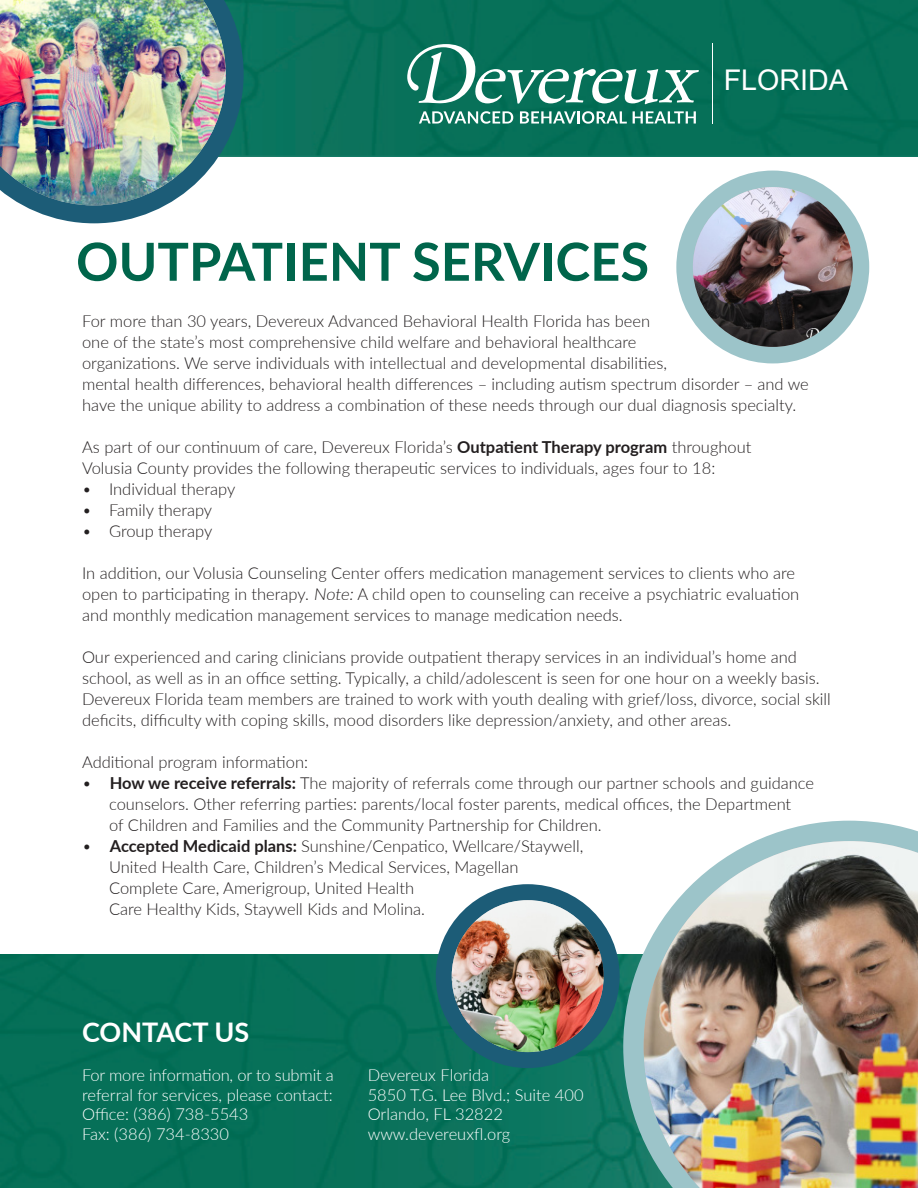
<style>
.page{position:relative;width:918px;height:1188px;background:#fff}
.page>*{position:absolute;margin:0;border:0;box-sizing:border-box;transform-origin:0 0}
.t1{font:700 52.5px "Lato";color:#00654b}
.t2{font:28.65px "Arial";color:#fff}
.t3{font:700 27px "Lato";color:#fff}
.t4{font:300 16.5px/21px "Lato";color:#231f20}
.t5{font:300 16.5px/19.8px "Lato";color:#fff}
.s1{font-weight:700}
</style>
<div class="page">
<img style="left:0;top:955px;width:623px;height:233px">
<div style="left:244px;top:0;width:674px;height:157px;background:#067058"></div>
<svg style="left:22px;top:0;width:222px;height:223px"></svg>
<svg style="left:623px;top:821px;width:295px;height:367px"></svg>
<div style="left:436px;top:884px;width:184px;height:184px;background:#1c5c77;border-radius:50%"></div>
<div style="left:676px;top:171px;width:193px;height:192px;background:#9cc4c9;border-radius:50%"></div>
<svg style="left:407px;top:44px;width:292px;height:60px"></svg>
<svg style="left:419px;top:111px;width:94px;height:13px"></svg>
<svg style="left:520px;top:111px;width:107px;height:13px"></svg>
<svg style="left:633px;top:111px;width:63px;height:13px"></svg>
<hr style="left:712px;top:44px;width:1px;height:80px;background:#fff">
<img style="left:0;top:0;width:226px;height:205px">
<img style="left:693px;top:187px;width:160px;height:160px;border-radius:80px">
<img style="left:452px;top:900px;width:152px;height:152px;border-radius:76px">
<img style="left:644px;top:841px;width:274px;height:347px">
<p class="t1" style="left:76px;top:223px;width:575px">OUTPATIENT SERVICES</p>
<p class="t2" style="left:724px;top:61px;width:126px">FLORIDA</p>
<p class="t4" style="left:82px;top:310px;width:728px">For more than 30 years, Devereux Advanced Behavioral Health Florida has been<br>one of the state’s most comprehensive child welfare and behavioral healthcare<br>organizations. We serve individuals with intellectual and developmental disabilities,<br>mental health differences, behavioral health differences – including autism spectrum disorder – and we have the unique ability to address a combination of these needs through our dual diagnosis specialty.</p>
<p class="t4" style="left:82px;top:436px;width:671px">As part of our continuum of care, Devereux Florida’s <span class="s1">Outpatient Therapy program</span> throughout<br>Volusia County provides the following therapeutic services to individuals, ages four to 18:</p>
<p class="t4" style="left:82px;top:478px;width:155px">• Individual therapy</p>
<p class="t4" style="left:82px;top:499px;width:132px">• Family therapy</p>
<p class="t4" style="left:82px;top:520px;width:132px">• Group therapy</p>
<p class="t4" style="left:82px;top:562px;width:719px">In addition, our Volusia Counseling Center offers medication management services to clients who are open to participating in therapy. Note: A child open to counseling can receive a psychiatric evaluation and monthly medication management services to manage medication needs.</p>
<p class="t4" style="left:82px;top:646px;width:750px">Our experienced and caring clinicians provide outpatient therapy services in an individual’s home and school, as well as in an office setting. Typically, a child/adolescent is seen for one hour on a weekly basis.<br>Devereux Florida team members are trained to work with youth dealing with grief/loss, divorce, social skill deficits, difficulty with coping skills, mood disorders like depression/anxiety, and other areas.</p>
<p class="t4" style="left:82px;top:751px;width:227px">Additional program information:</p>
<p class="t4" style="left:109px;top:772px;width:707px;text-indent:-27px">• <span class="s1">How we receive referrals:</span> The majority of referrals come through our partner schools and guidance counselors. Other referring parties: parents/local foster parents, medical offices, the Department<br>of Children and Families and the Community Partnership for Children.</p>
<p class="t4" style="left:109px;top:835px;width:476px;text-indent:-27px">• <span class="s1">Accepted Medicaid plans:</span> Sunshine/Cenpatico, Wellcare/Staywell, United Health Care, Children’s Medical Services, Magellan Complete Care, Amerigroup, United Health<br>Care Healthy Kids, Staywell Kids and Molina.</p>
<p class="t3" style="left:82px;top:1012px;width:169px">CONTACT US</p>
<p class="t5" style="left:82px;top:1064px;width:253px">For more information, or to submit a referral for services, please contact:</p>
<p class="t5" style="left:82px;top:1104px;width:168px">Office: (386) 738-5543</p>
<p class="t5" style="left:82px;top:1124px;width:149px">Fax: (386) 734-8330</p>
<p class="t5" style="left:368px;top:1064px;width:123px">Devereux Florida</p>
<p class="t5" style="left:368px;top:1084px;width:217px">5850 T.G. Lee Blvd.; Suite 400</p>
<p class="t5" style="left:368px;top:1104px;width:137px">Orlando, FL 32822</p>
<p class="t5" style="left:368px;top:1124px;width:144px">www.devereuxfl.org</p>
</div>
